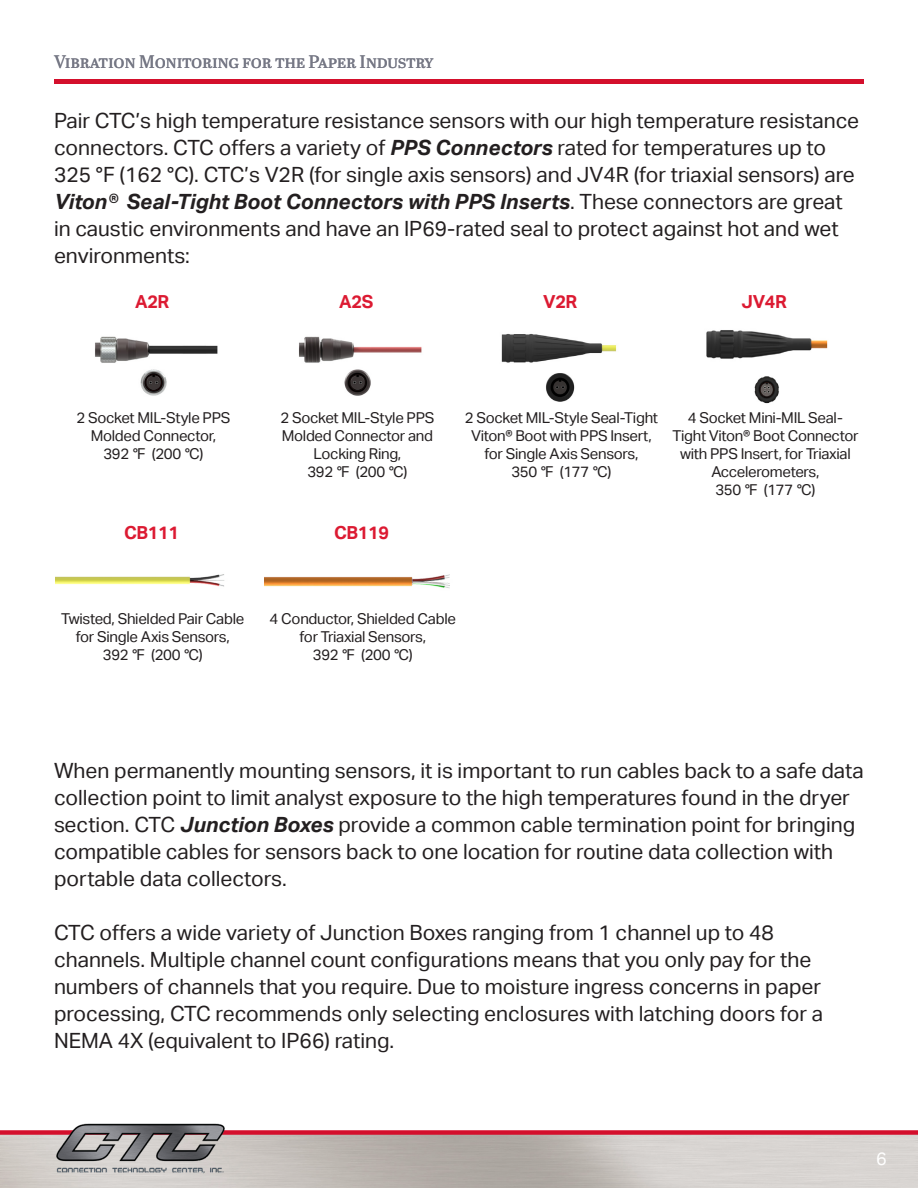
<style>
.page{position:relative;width:918px;height:1188px;background:#fff}
.page>*{position:absolute;margin:0;border:0;box-sizing:border-box;transform-origin:0 0}
.Section_Heading{font:21px/27px "Aktiv Grotesk";color:#231f20}
.Top_of_Page{font:18px "Abril Text";letter-spacing:-.015em;color:#767885}
.t1{font:700 18px "Aktiv Grotesk";letter-spacing:-.02em;color:#dc1a32}
.t2{font:18px "Aktiv Grotesk";color:#fff}
.t3{font:15px/18px "Aktiv Grotesk";letter-spacing:-.02em;color:#231f20;text-align:center}
.s1{font-weight:700;font-style:italic}
.s2{font-style:italic}
</style>
<div class="page">
<div style="left:0;top:1130px;width:918px;height:5px;background:#d40f2c"></div>
<img style="left:54px;top:1123px;width:172px;height:65px">
<div style="left:54px;top:79px;width:810px;height:5px;background:#d40f2c"></div>
<img style="left:95px;top:336px;width:123px;height:60px">
<img style="left:299px;top:336px;width:123px;height:60px">
<img style="left:501px;top:333px;width:116px;height:69px">
<img style="left:706px;top:330px;width:122px;height:74px">
<img style="left:56px;top:574px;width:169px;height:13px">
<img style="left:264px;top:574px;width:186px;height:14px">
<p class="Top_of_Page" style="left:54px;top:49px;width:381px">Vibration Monitoring for the Paper Industry</p>
<p class="Section_Heading" style="left:54px;top:107px;width:807px">Pair CTC’s high temperature resistance sensors with our high temperature resistance connectors. CTC offers a variety of <span class="s1">PPS Connectors</span> rated for temperatures up to 325 °F (162 °C). CTC’s V2R (for single axis sensors) and JV4R (for triaxial sensors) are <span class="s1">Viton® Seal-Tight Boot Connectors with PPS Inserts</span>. These connectors are great in caustic environments and have an IP69-rated seal to protect against hot and wet environments:</p>
<p class="t1" style="left:135px;top:291px;width:36px">A2R</p>
<p class="t1" style="left:339px;top:291px;width:36px">A2S</p>
<p class="t1" style="left:543px;top:291px;width:36px">V2R</p>
<p class="t1" style="left:742px;top:291px;width:47px">JV4R</p>
<p class="t3" style="left:76px;top:409px;width:156px">2 Socket MIL-Style PPS<br>Molded Connector,<br>392 <span class="s2">°</span>F (200 <span class="s2">°</span>C)</p>
<p class="t3" style="left:280px;top:409px;width:156px">2 Socket MIL-Style PPS<br>Molded Connector and<br>Locking Ring,<br>392 <span class="s2">°</span>F (200 <span class="s2">°</span>C)</p>
<p class="t3" style="left:465px;top:409px;width:195px">2 Socket MIL-Style Seal-Tight<br>Viton® Boot with PPS Insert,</p>
<p class="t3" style="left:485px;top:445px;width:155px">for Single Axis Sensors,<br>350 <span class="s2">°</span>F (177 <span class="s2">°</span>C)</p>
<p class="t1" style="left:124px;top:522px;width:57px">CB111</p>
<p class="t1" style="left:334px;top:522px;width:57px">CB119</p>
<p class="t3" style="left:672px;top:409px;width:188px">4 Socket Mini-MIL Seal-<br>Tight Viton® Boot Connector with PPS Insert, for Triaxial<br>Accelerometers,<br>350 <span class="s2">°</span>F (177 <span class="s2">°</span>C)</p>
<p class="t3" style="left:61px;top:610px;width:185px">Twisted, Shielded Pair Cable for Single Axis Sensors,<br>392 <span class="s2">°</span>F (200 <span class="s2">°</span>C)</p>
<p class="t3" style="left:270px;top:610px;width:188px">4 Conductor, Shielded Cable for Triaxial Sensors,<br>392 <span class="s2">°</span>F (200 <span class="s2">°</span>C)</p>
<p class="Section_Heading" style="left:54px;top:757px;width:811px">When permanently mounting sensors, it is important to run cables back to a safe data collection point to limit analyst exposure to the high temperatures found in the dryer section. CTC <span class="s1">Junction Boxes</span> provide a common cable termination point for bringing compatible cables for sensors back to one location for routine data collection with portable data collectors.</p>
<p class="Section_Heading" style="left:54px;top:919px;width:771px">CTC offers a wide variety of Junction Boxes ranging from 1 channel up to 48 channels. Multiple channel count configurations means that you only pay for the numbers of channels that you require. Due to moisture ingress concerns in paper processing, CTC recommends only selecting enclosures with latching doors for a NEMA 4X (equivalent to IP66) rating.</p>
<p class="t2" style="left:876px;top:1148px;width:12px">6</p>
</div>
